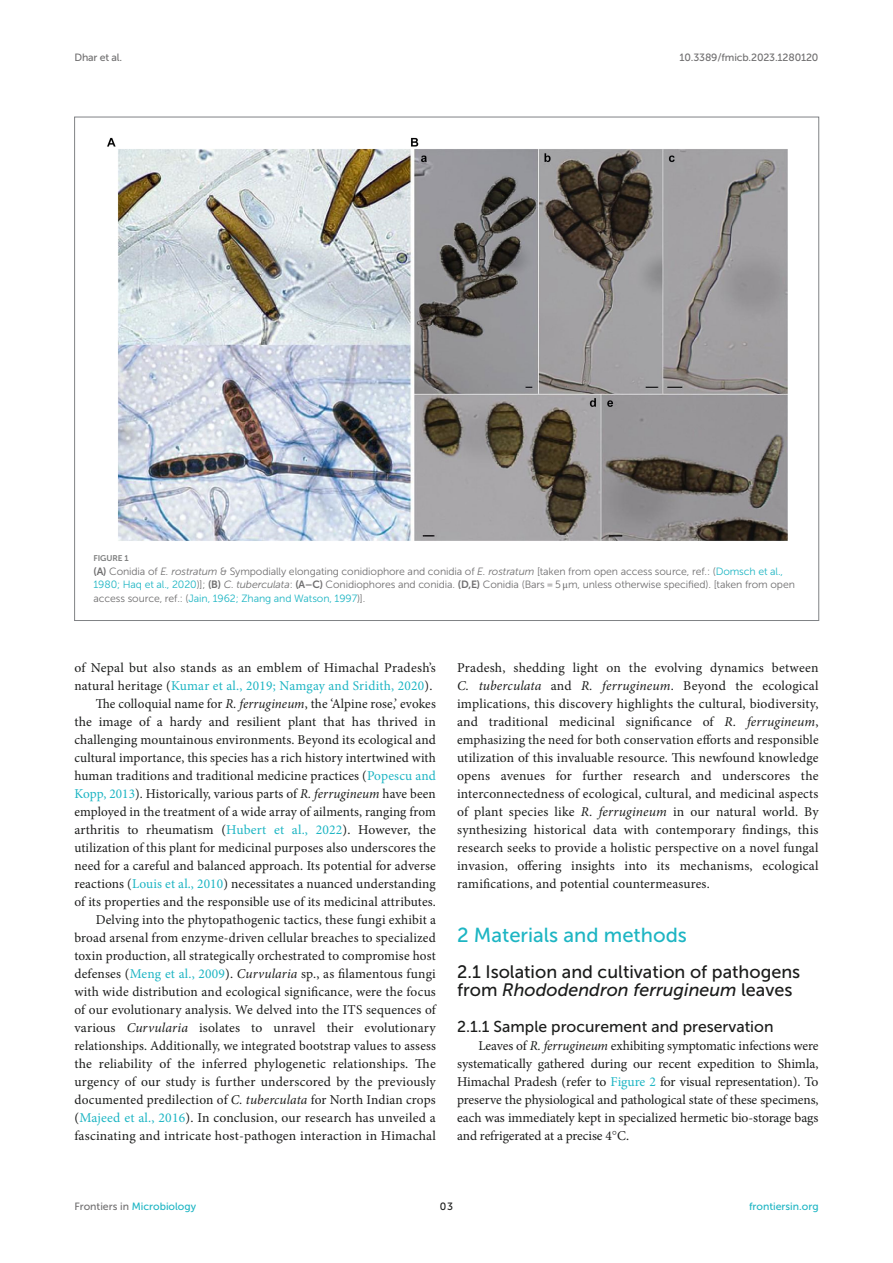
<style>
.page{position:relative;width:893px;height:1263px;background:#fff}
.page>*{position:absolute;margin:0;border:0;box-sizing:border-box;transform-origin:0 0}
.HEAD_1{font:20.25px "Museo Sans 500";color:#1db5c3}
.HEAD_2_after_HEAD_1{font:18px/18px "Museo Sans 500";color:#1b1c1b}
.HEAD_3_after_HEAD_2{font:15.75px "Museo Sans 500";color:#1b1c1b}
.TEXT{font:13.5px/18px "Minion Pro";letter-spacing:.015em;color:#1b1c1b;text-align:justify}
.TEXT_FLUSH{font:13.5px/18px "Minion Pro";letter-spacing:-.005em;color:#1b1c1b;text-align:justify}
.FIG_LEG{font:10.5px/13.5px "Museo Sans 300";letter-spacing:-.01em;color:#706f70}
.t1{font:10.5px "Museo Sans 500";color:#1db5c3}
.t2{font:10.5px "Museo Sans 500";letter-spacing:-.015em;color:#706f70}
.t3{font:10.5px "Museo Sans 500";color:#1b1c1b}
.FIG_HD{font:8.25px "Museo Sans 700";letter-spacing:-.01em;color:#7e7f7f}
.s1{font-family:"Museo Sans 700"}
.s2{font-style:italic}
.s3{color:#1db5c3}
.s4{font-family:"STIX General"}
.s5{font-family:"STIX"}
.s6{color:#706f70}
</style>
<div class="page">
<img style="left:107px;top:137px;width:681px;height:404px">
<p class="t2" style="left:74px;top:51px;width:49px">Dhar et al.</p>
<p class="t2" style="left:680px;top:51px;width:140px">10.3389/fmicb.2023.1280120</p>
<p class="FIG_HD" style="left:94px;top:554px;width:37px">FIGURE 1</p>
<p class="FIG_LEG" style="left:94px;top:564px;width:703px"><span class="s1">(A)</span> Conidia of <span class="s2">E. rostratum</span> &amp; Sympodially elongating conidiophore and conidia of <span class="s2">E. rostratum</span> [taken from open access source, ref.: (<span class="s3">Domsch et al.,<br>1980; Haq et al., 2020</span>)]; <span class="s1">(B)</span> <span class="s2">C. tuberculata</span>: <span class="s1">(A–C)</span> Conidiophores and conidia. <span class="s1">(D,E)</span> Conidia (Bars = 5 <span class="s4">μ</span>m, unless otherwise specified). [taken from open access source, ref.: (<span class="s3">Jain, 1962; Zhang and Watson, 1997</span>)].</p>
<p class="TEXT" style="left:74px;top:659px;width:363px">of Nepal but also stands as an emblem of Himachal Pradesh’s natural heritage (<span class="s3">Kumar et al., 2019; Namgay and Sridith, 2020</span>).</p>
<p class="TEXT" style="left:74px;top:695px;width:363px;text-indent:21px">The colloquial name for <span class="s2">R. ferrugineum</span>, the ‘Alpine rose,’ evokes the image of a hardy and resilient plant that has thrived in challenging mountainous environments. Beyond its ecological and cultural importance, this species has a rich history intertwined with human traditions and traditional medicine practices (<span class="s3">Popescu and Kopp, 2013</span>). Historically, various parts of <span class="s2">R. ferrugineum</span> have been employed in the treatment of a wide array of ailments, ranging from arthritis to rheumatism (<span class="s3">Hubert et al., 2022</span>). However, the utilization of this plant for medicinal purposes also underscores the need for a careful and balanced approach. Its potential for adverse reactions (<span class="s3">Louis et al., 2010</span>) necessitates a nuanced understanding of its properties and the responsible use of its medicinal attributes.</p>
<p class="TEXT" style="left:74px;top:911px;width:363px;text-indent:21px">Delving into the phytopathogenic tactics, these fungi exhibit a broad arsenal from enzyme-driven cellular breaches to specialized toxin production, all strategically orchestrated to compromise host defenses (<span class="s3">Meng et al., 2009</span>). <span class="s2">Curvularia</span> sp., as filamentous fungi with wide distribution and ecological significance, were the focus of our evolutionary analysis. We delved into the ITS sequences of various <span class="s2">Curvularia</span> isolates to unravel their evolutionary relationships. Additionally, we integrated bootstrap values to assess the reliability of the inferred phylogenetic relationships. The urgency of our study is further underscored by the previously documented predilection of <span class="s2">C. tuberculata</span> for North Indian crops (<span class="s3">Majeed et al., 2016</span>). In conclusion, our research has unveiled a fascinating and intricate host-pathogen interaction in Himachal</p>
<p class="TEXT" style="left:457px;top:659px;width:363px">Pradesh, shedding light on the evolving dynamics between <span class="s2">C. tuberculata</span> and <span class="s2">R. ferrugineum</span>. Beyond the ecological implications, this discovery highlights the cultural, biodiversity, and traditional medicinal significance of <span class="s2">R. ferrugineum</span>, emphasizing the need for both conservation efforts and responsible utilization of this invaluable resource. This newfound knowledge opens avenues for further research and underscores the interconnectedness of ecological, cultural, and medicinal aspects of plant species like <span class="s2">R. ferrugineum</span> in our natural world. By synthesizing historical data with contemporary findings, this research seeks to provide a holistic perspective on a novel fungal invasion, offering insights into its mechanisms, ecological ramifications, and potential countermeasures.</p>
<p class="HEAD_1" style="left:457px;top:924px;width:231px">2 Materials and methods</p>
<p class="HEAD_2_after_HEAD_1" style="left:457px;top:963px;width:345px">2.1 Isolation and cultivation of pathogens from <span class="s2">Rhododendron ferrugineum</span> leaves</p>
<p class="HEAD_3_after_HEAD_2" style="left:457px;top:1018px;width:318px">2.1.1 Sample procurement and preservation</p>
<p class="TEXT_FLUSH" style="left:457px;top:1037px;width:363px;text-indent:21px">Leaves of <span class="s2">R. ferrugineum</span> exhibiting symptomatic infections were systematically gathered during our recent expedition to Shimla, Himachal Pradesh (refer to <span class="s3">Figure 2</span> for visual representation). To preserve the physiological and pathological state of these specimens, each was immediately kept in specialized hermetic bio-storage bags and refrigerated at a precise 4<span class="s5">°</span>C.</p>
<p class="t1" style="left:74px;top:1200px;width:123px"><span class="s6">Frontiers in</span> Microbiology</p>
<p class="t3" style="left:440px;top:1200px;width:15px">03</p>
<p class="t1" style="left:749px;top:1200px;width:71px">frontiersin.org</p>
</div>
